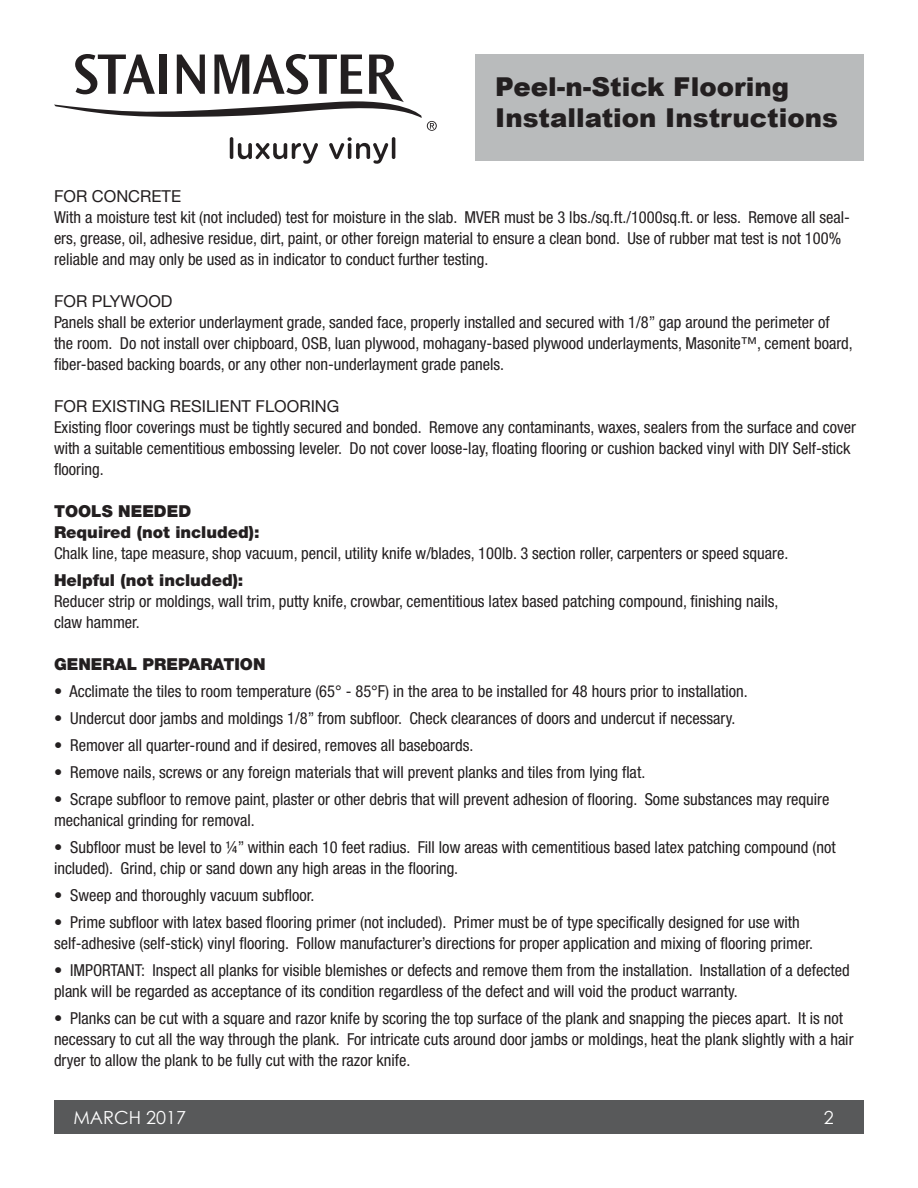
<style>
.page{position:relative;width:918px;height:1188px;background:#fff}
.page>*{position:absolute;margin:0;border:0;box-sizing:border-box;transform-origin:0 0}
.t1{font:900 25.95px/31.2px "Arial";color:#231f20}
.t2{font:18px "Century Gothic";color:#fff}
.t3{font:condensed 16.5px/21px "Helvetica Neue";color:#231f20}
.t4{font:900 16.5px/21px "Helvetica Neue";color:#231f20}
.t5{font:16.5px "Helvetica Neue";color:#231f20}
</style>
<div class="page">
<div style="left:54px;top:1101px;width:810px;height:33px;background:#58595a"></div>
<div style="left:475px;top:54px;width:389px;height:107px;background:#b9bbbc"></div>
<hr style="left:230px;top:137px;width:3px;height:22px;background:#231f20;border-radius:2px">
<svg style="left:238px;top:143px;width:80px;height:21px"></svg>
<svg style="left:329px;top:137px;width:59px;height:27px"></svg>
<hr style="left:392px;top:137px;width:3px;height:22px;background:#231f20;border-radius:2px">
<svg style="left:54px;top:54px;width:383px;height:77px"></svg>
<h1 class="t1" style="left:495px;top:71px;width:344px">Peel-n-Stick Flooring<br>Installation Instructions</h1>
<p class="t5" style="left:54px;top:186px;width:129px">FOR CONCRETE</p>
<p class="t3" style="left:54px;top:207px;width:798px">With a moisture test kit (not included) test for moisture in the slab. MVER must be 3 lbs./sq.ft./1000sq.ft. or less. Remove all seal&shy;ers, grease, oil, adhesive residue, dirt, paint, or other foreign material to ensure a clean bond. Use of rubber mat test is not 100% reliable and may only be used as in indicator to conduct further testing.</p>
<p class="t5" style="left:54px;top:291px;width:120px">FOR PLYWOOD</p>
<p class="t3" style="left:54px;top:312px;width:800px">Panels shall be exterior underlayment grade, sanded face, properly installed and secured with 1/8” gap around the perimeter of the room. Do not install over chipboard, OSB, luan plywood, mohagany-based plywood underlayments, Masonite™, cement board, fiber-based backing boards, or any other non-underlayment grade panels.</p>
<p class="t5" style="left:54px;top:396px;width:287px">FOR EXISTING RESILIENT FLOORING</p>
<p class="t3" style="left:54px;top:417px;width:804px">Existing floor coverings must be tightly secured and bonded. Remove any contaminants, waxes, sealers from the surface and cover with a suitable cementitious embossing leveler. Do not cover loose-lay, floating flooring or cushion backed vinyl with DIY Self-stick flooring.</p>
<p class="t4" style="left:54px;top:501px;width:207px">TOOLS NEEDED<br>Required (not included):</p>
<p class="t3" style="left:54px;top:543px;width:736px">Chalk line, tape measure, shop vacuum, pencil, utility knife w/blades, 100lb. 3 section roller, carpenters or speed square.</p>
<p class="t4" style="left:54px;top:570px;width:191px">Helpful (not included):</p>
<p class="t3" style="left:54px;top:591px;width:726px">Reducer strip or moldings, wall trim, putty knife, crowbar, cementitious latex based patching compound, finishing nails, claw hammer.</p>
<p class="t4" style="left:54px;top:654px;width:213px">GENERAL PREPARATION</p>
<p class="t3" style="left:54px;top:681px;width:695px">• Acclimate the tiles to room temperature (65° - 85°F) in the area to be installed for 48 hours prior to installation.</p>
<p class="t3" style="left:54px;top:708px;width:683px">• Undercut door jambs and moldings 1/8” from subfloor. Check clearances of doors and undercut if necessary.</p>
<p class="t3" style="left:54px;top:735px;width:421px">• Remover all quarter-round and if desired, removes all baseboards.</p>
<p class="t3" style="left:54px;top:762px;width:593px">• Remove nails, screws or any foreign materials that will prevent planks and tiles from lying flat.</p>
<p class="t3" style="left:54px;top:789px;width:777px">• Scrape subfloor to remove paint, plaster or other debris that will prevent adhesion of flooring. Some substances may require mechanical grinding for removal.</p>
<p class="t3" style="left:54px;top:837px;width:783px">• Subfloor must be level to ¼” within each 10 feet radius. Fill low areas with cementitious based latex patching compound (not included). Grind, chip or sand down any high areas in the flooring.</p>
<p class="t3" style="left:54px;top:885px;width:262px">• Sweep and thoroughly vacuum subfloor.</p>
<p class="t3" style="left:54px;top:912px;width:761px">• Prime subfloor with latex based flooring primer (not included). Primer must be of type specifically designed for use with self-adhesive (self-stick) vinyl flooring. Follow manufacturer’s directions for proper application and mixing of flooring primer.</p>
<p class="t3" style="left:54px;top:960px;width:797px">• IMPORTANT: Inspect all planks for visible blemishes or defects and remove them from the installation. Installation of a defected plank will be regarded as acceptance of its condition regardless of the defect and will void the product warranty.</p>
<p class="t3" style="left:54px;top:1008px;width:801px">• Planks can be cut with a square and razor knife by scoring the top surface of the plank and snapping the pieces apart. It is not necessary to cut all the way through the plank. For intricate cuts around door jambs or moldings, heat the plank slightly with a hair dryer to allow the plank to be fully cut with the razor knife.</p>
<p class="t2" style="left:73px;top:1106px;width:114px">MARCH 2017</p>
<p class="t2" style="left:824px;top:1106px;width:11px">2</p>
</div>
